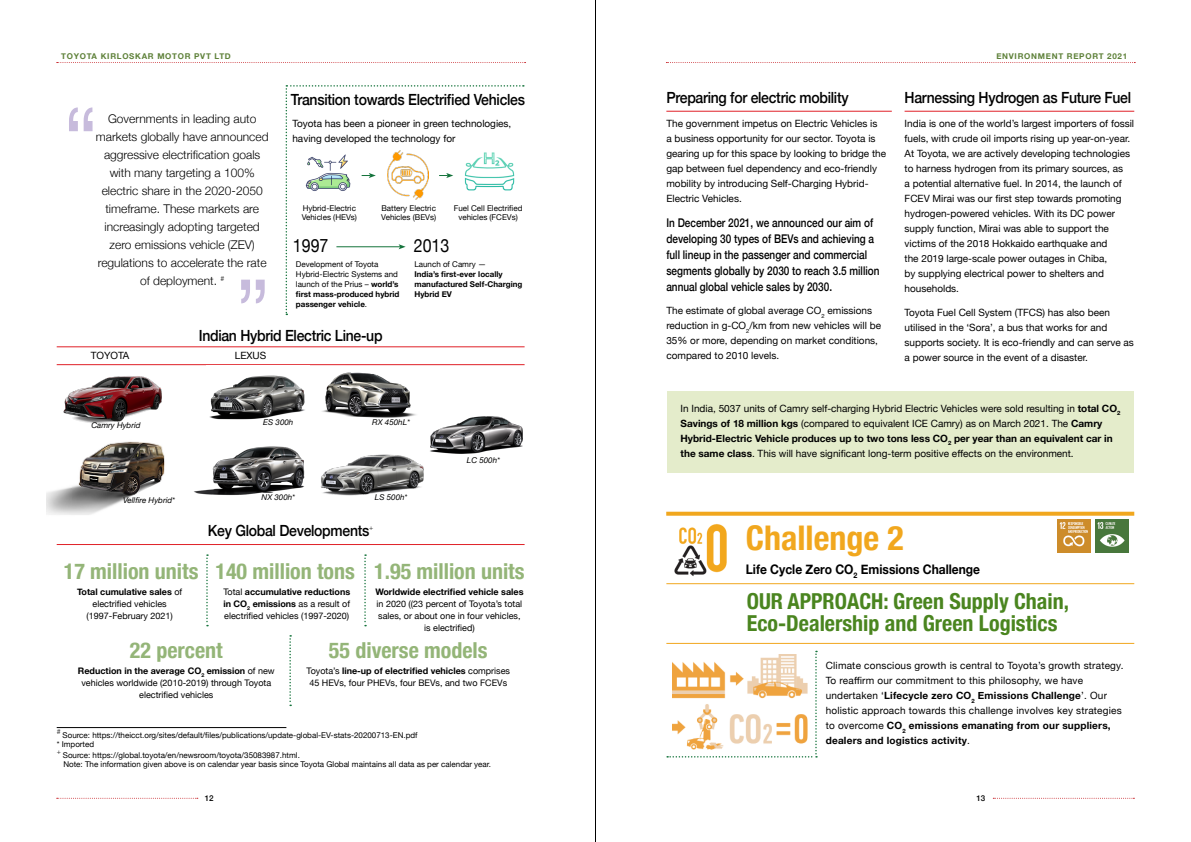
<style>
.page{position:relative;width:1191px;height:842px;background:#fff}
.page>*{position:absolute;margin:0;border:0;box-sizing:border-box;transform-origin:0 0}
.t1{font:92px "Helvetica Neue";color:#c7bbdc;scale:.87 1}
.t2{font:700 condensed 34px "Helvetica Neue";color:#f1a71e}
.t3{font:700 condensed 22px "Helvetica Neue";color:#94b578}
.t4{font:700 condensed 22px/22px "Helvetica Neue";color:#4a851f}
.t5{font:18.4px "Helvetica Neue";color:#000;scale:.87 1}
.t6{font:500 15.4px "Helvetica Neue";letter-spacing:-.02em;color:#000;scale:.91 1}
.t7{font:700 13.2px "Helvetica Neue";color:#000;scale:.91 1}
.t8{font:300 12px/18px "Helvetica Neue";color:#000;text-align:center}
.t9{font:500 12px/16px "Helvetica Neue";color:#000;scale:.83 1}
.t10{font:10px/15px "Helvetica Neue";color:#000}
.t11{font:10px/15px "Helvetica Neue";letter-spacing:.02em;color:#000}
.t12{font:9px/12px "Helvetica Neue";color:#000;text-align:center}
.t13{font:700 9px "Helvetica Neue";color:#000}
.t14{font:8px/9px "Helvetica Neue";color:#000}
.t15{font:italic 8px "Helvetica Neue";color:#000}
.t16{font:700 8px/10px "Helvetica Neue";color:#000}
.t17{font:700 8px "Helvetica Neue";letter-spacing:.09em;color:#5e8139}
.t18{font:500 8px "Helvetica Neue";color:#000}
.t19{font:300 7px "Helvetica Neue";color:#000}
.s1{font-weight:700}
</style>
<div class="page">
<svg style="left:57px;top:62px;width:468px;height:1px"></svg>
<svg style="left:57px;top:798px;width:141px;height:1px"></svg>
<svg style="left:993px;top:798px;width:141px;height:1px"></svg>
<svg style="left:666px;top:62px;width:469px;height:1px"></svg>
<img style="left:47px;top:441px;width:118px;height:74px">
<hr style="left:57px;top:346px;width:467px;height:1px;background:#e02027">
<hr style="left:57px;top:364px;width:467px;height:1px;background:#e02027">
<hr style="left:57px;top:544px;width:467px;height:1px;background:#e02027">
<hr style="left:666px;top:111px;width:225px;height:1px;background:#e02027">
<hr style="left:904px;top:111px;width:230px;height:1px;background:#e02027">
<hr style="left:57px;top:727px;width:229px;height:1px;background:#000">
<svg style="left:285px;top:85px;width:239px;height:230px"></svg>
<img style="left:61px;top:365px;width:103px;height:59px">
<img style="left:209px;top:375px;width:96px;height:45px">
<img style="left:319px;top:365px;width:101px;height:53px">
<img style="left:430px;top:416px;width:92px;height:38px">
<img style="left:194px;top:446px;width:111px;height:49px">
<img style="left:321px;top:454px;width:103px;height:42px">
<svg style="left:206px;top:554px;width:2px;height:72px"></svg>
<svg style="left:364px;top:554px;width:2px;height:72px"></svg>
<svg style="left:289px;top:635px;width:2px;height:71px"></svg>
<div style="left:667px;top:391px;width:466px;height:82px;background:#e4eccb"></div>
<img style="left:674px;top:524px;width:53px;height:52px">
<svg style="left:666px;top:512px;width:468px;height:4px;background:#f1ad2d"></svg>
<hr style="left:666px;top:583px;width:468px;height:1px;background:#f1a71e">
<img style="left:1057px;top:519px;width:33px;height:33px">
<img style="left:1095px;top:519px;width:33px;height:33px">
<hr style="left:666px;top:643px;width:468px;height:1px;background:#f1a71e">
<svg style="left:667px;top:651px;width:150px;height:106px"></svg>
<hr style="left:595px;top:0;width:1px;height:842px;background:#000">
<p class="t17" style="left:61px;top:49px;width:171px">TOYOTA KIRLOSKAR MOTOR PVT LTD</p>
<p class="t17" style="left:996px;top:49px;width:132px">ENVIRONMENT REPORT 2021</p>
<h3 class="t6" style="left:291px;top:88px;width:259px">Transition towards Electrified Vehicles</h3>
<p class="t10" style="left:292px;top:117px;width:220px">Toyota has been a pioneer in green technologies, having developed the technology for</p>
<h1 class="t1" style="left:64px;top:74px;width:41px">“</h1>
<p class="t8" style="left:96px;top:109px;width:174px">Governments in leading auto markets globally have announced aggressive electrification goals with many targeting a 100% electric share in the 2020-2050 timeframe. These markets are increasingly adopting targeted zero emissions vehicle (ZEV) regulations to accelerate the rate of deployment. <sup>#</sup></p>
<p class="t14" style="left:302px;top:204px;width:57px">Hybrid-Electric<br>Vehicles (HEVs)</p>
<p class="t14" style="left:381px;top:204px;width:56px">Battery Electric<br>Vehicles (BEVs)</p>
<p class="t14" style="left:454px;top:204px;width:70px;text-align:center">Fuel Cell Electrified vehicles (FCEVs)</p>
<h3 class="t5" style="left:293px;top:232px;width:42px">1997</h3>
<h3 class="t5" style="left:414px;top:232px;width:42px">2013</h3>
<p class="t14" style="left:296px;top:259px;width:105px;line-height:10px">Development of Toyota<br>Hybrid-Electric Systems and launch of the Prius – <span class="s1">world’s first mass-produced hybrid passenger vehicle</span>.</p>
<p class="t14" style="left:414px;top:260px;width:73px">Launch of Camry —</p>
<p class="t16" style="left:414px;top:269px;width:109px">India’s first-ever locally manufactured Self-Charging<br>Hybrid EV</p>
<h1 class="t1" style="left:270px;top:337px;width:41px;rotate:-180deg">“</h1>
<h3 class="t6" style="left:199px;top:323px;width:203px">Indian Hybrid Electric Line-up</h3>
<p class="t10" style="left:91px;top:349px;width:40px">TOYOTA</p>
<p class="t10" style="left:235px;top:349px;width:33px">LEXUS</p>
<p class="t15" style="left:92px;top:419px;width:51px">Camry Hybrid</p>
<p class="t15" style="left:123px;top:494px;width:53px">Vellfire Hybrid*</p>
<p class="t15" style="left:263px;top:416px;width:32px">ES 300h</p>
<p class="t15" style="left:372px;top:416px;width:39px">RX 450hL*</p>
<p class="t15" style="left:261px;top:492px;width:35px">NX 300h*</p>
<p class="t15" style="left:375px;top:492px;width:34px">LS 500h*</p>
<h3 class="t6" style="left:208px;top:519px;width:183px">Key Global Developments<sup>+</sup></h3>
<p class="t15" style="left:467px;top:454px;width:35px">LC 500h*</p>
<h3 class="t3" style="left:64px;top:552px;width:136px">17 million units</h3>
<h3 class="t3" style="left:374px;top:552px;width:152px">1.95 million units</h3>
<h3 class="t3" style="left:215px;top:552px;width:141px">140 million tons</h3>
<p class="t12" style="left:77px;top:586px;width:107px"><span class="s1">Total cumulative sales</span> of electrified vehicles (1997-February 2021)</p>
<p class="t13" style="left:375px;top:585px;width:150px">Worldwide electrified vehicle sales</p>
<p class="t12" style="left:223px;top:586px;width:128px;text-align:justify">Total <span class="s1">accumulative reductions in CO</span><sub>2</sub> <span class="s1">emissions</span> as a result of electrified vehicles (1997-2020)</p>
<p class="t12" style="left:376px;top:598px;width:147px">in 2020 ((23 percent of Toyota’s total sales, or about one in four vehicles, is electrified)</p>
<p class="t12" style="left:306px;top:665px;width:205px">Toyota’s <span class="s1">line-up of electrified vehicles</span> comprises<br>45 HEVs, four PHEVs, four BEVs, and two FCEVs</p>
<h3 class="t3" style="left:329px;top:632px;width:160px">55 diverse models</h3>
<h3 class="t3" style="left:130px;top:632px;width:94px">22 percent</h3>
<p class="t12" style="left:78px;top:665px;width:198px"><span class="s1">Reduction in the average CO</span><sub>2</sub> <span class="s1">emission</span> of new vehicles worldwide (2010-2019) through Toyota electrified vehicles</p>
<p class="t19" style="left:57px;top:726px;width:5px">#</p>
<p class="t14" style="left:57px;top:731px;width:362px;text-indent:6px">Source: https://theicct.org/sites/default/files/publications/update-global-EV-stats-20200713-EN.pdf * Imported</p>
<p class="t19" style="left:57px;top:745px;width:6px">+</p>
<p class="t14" style="left:63px;top:751px;width:429px">Source: https://global.toyota/en/newsroom/toyota/35083987.html.<br>Note: The information given above is on calendar year basis since Toyota Global maintains all data as per calendar year.</p>
<h3 class="t6" style="left:666px;top:85px;width:202px">Preparing for electric mobility</h3>
<h3 class="t6" style="left:904px;top:85px;width:250px">Harnessing Hydrogen as Future Fuel</h3>
<p class="t10" style="left:666px;top:117px;width:221px">The government impetus on Electric Vehicles is<br>a business opportunity for our sector. Toyota is gearing up for this space by looking to bridge the gap between fuel dependency and eco-friendly mobility by introducing Self-Charging Hybrid-Electric Vehicles.</p>
<p class="t9" style="left:666px;top:214px;width:258px">In December 2021, we announced our aim of developing 30 types of BEVs and achieving a full lineup in the passenger and commercial segments globally by 2030 to reach 3.5 million annual global vehicle sales by 2030.</p>
<p class="t10" style="left:666px;top:304px;width:216px">The estimate of global average CO<sub>2</sub> emissions reduction in g-CO<sub>2</sub>/km from new vehicles will be 35% or more, depending on market conditions, compared to 2010 levels.</p>
<p class="t10" style="left:904px;top:117px;width:231px">India is one of the world’s largest importers of fossil fuels, with crude oil imports rising up year-on-year.<br>At Toyota, we are actively developing technologies to harness hydrogen from its primary sources, as<br>a potential alternative fuel. In 2014, the launch of FCEV Mirai was our first step towards promoting hydrogen-powered vehicles. With its DC power supply function, Mirai was able to support the victims of the 2018 Hokkaido earthquake and<br>the 2019 large-scale power outages in Chiba,<br>by supplying electrical power to shelters and households.</p>
<p class="t10" style="left:904px;top:305px;width:231px">Toyota Fuel Cell System (TFCS) has also been utilised in the ‘Sora’, a bus that works for and supports society. It is eco-friendly and can serve as a power source in the event of a disaster.</p>
<p class="t10" style="left:680px;top:401px;width:441px">In India, 5037 units of Camry self-charging Hybrid Electric Vehicles were sold resulting in <span class="s1">total CO</span><sub>2<br></sub><span class="s1">Savings of 18 million kgs</span> (compared to equivalent ICE Camry) as on March 2021. The <span class="s1">Camry Hybrid-Electric Vehicle produces up to two tons less CO</span><sub>2</sub> <span class="s1">per year than an equivalent car in the same class</span>. This will have significant long-term positive effects on the environment.</p>
<h2 class="t2" style="left:746px;top:510px;width:159px">Challenge 2</h2>
<h3 class="t7" style="left:746px;top:559px;width:259px">Life Cycle Zero CO<sub>2</sub> Emissions Challenge</h3>
<h3 class="t4" style="left:747px;top:589px;width:324px">OUR APPROACH: Green Supply Chain,<br>Eco-Dealership and Green Logistics</h3>
<p class="t11" style="left:825px;top:659px;width:299px">Climate conscious growth is central to Toyota’s growth strategy.<br>To reaffirm our commitment to this philosophy, we have undertaken ‘<span class="s1">Lifecycle zero CO</span><sub>2</sub> <span class="s1">Emissions Challenge</span>’. Our holistic approach towards this challenge involves key strategies to overcome <span class="s1">CO</span><sub>2</sub> <span class="s1">emissions emanating from our suppliers, dealers and logistics activity</span>.</p>
<p class="t18" style="left:205px;top:792px;width:10px">12</p>
<p class="t18" style="left:976px;top:792px;width:10px">13</p>
</div>
